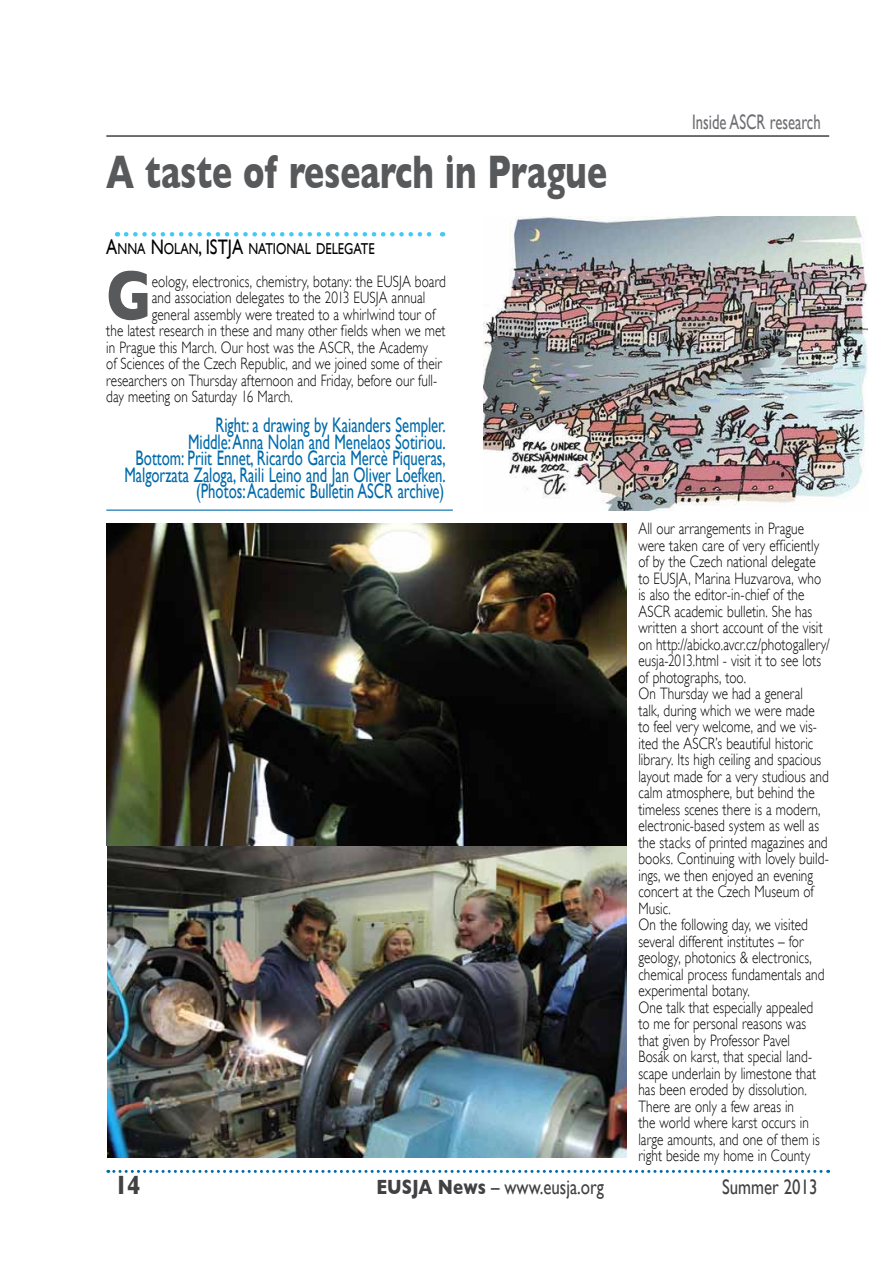
<style>
.page{position:relative;width:893px;height:1263px;background:#fff}
.page>*{position:absolute;margin:0;border:0;box-sizing:border-box;transform-origin:0 0}
.t1{font:700 71.25px "Gill Sans";color:#58595b;scale:.8 1}
.t2{font:700 48px "Gill Sans";color:#58595b;scale:.7 1}
.t3{font:700 27px "Gill Sans";color:#414042;scale:.8 1}
.t4{font:21px/16.5px "Gill Sans";color:#006bab;text-align:right;scale:.7 1}
.t5{font:21px "Gill Sans";color:#414042;scale:.8 1}
.t6{font:21px "Gill Sans";color:#6d6e71;scale:.7 1}
.t7{font:300 16.5px/16.5px "Gill Sans";letter-spacing:.01em;color:#000;scale:.8 1}
.t8{font:15.75px "Gill Sans";color:#000;scale:.8 1}
.s1{font-size:21px}
.s2{font-weight:700}
.s3{font-weight:700;color:#fff}
</style>
<div class="page">
<svg style="left:108px;top:1170px;width:721px;height:3px"></svg>
<svg style="left:126px;top:232px;width:317px;height:4px"></svg>
<hr style="left:106px;top:135px;width:723px;height:2px;background:#000">
<hr style="left:106px;top:510px;width:347px;height:1px;background:#006bab">
<img style="left:106px;top:523px;width:520px;height:634px">
<img style="left:483px;top:216px;width:384px;height:295px">
<h2 class="t2" style="left:106px;top:143px;width:717px">A taste of research in Prague</h2>
<p class="t8" style="left:106px;top:239px;width:337px"><span class="s1">A</span>NNA <span class="s1">N</span> OLAN<span class="s1">, ISTJA</span> NATIONAL DELEGATE</p>
<h1 class="t1" style="left:106px;top:254px;width:58px">G</h1>
<p class="t7" style="left:152px;top:273px;width:369px">eology, electronics, chemistry, botany: the EUSJA board</p>
<p class="t7" style="left:152px;top:289px;width:343px">and association delegates to the 2013 EUSJA annual</p>
<p class="t7" style="left:152px;top:306px;width:356px">general assembly were treated to a whirlwind tour of</p>
<p class="t7" style="left:106px;top:322px;width:425px">the latest research in these and many other fields when we met</p>
<p class="t7" style="left:106px;top:339px;width:404px">in Prague this March. Our host was the ASCR, the Academy</p>
<p class="t7" style="left:106px;top:355px;width:421px">of Sciences of the Czech Republic, and we joined some of their</p>
<p class="t7" style="left:106px;top:372px;width:415px">researchers on Thursday afternoon and Friday, before our full-</p>
<p class="t7" style="left:106px;top:388px;width:235px">day meeting on Saturday 16 March.</p>
<p class="t4" style="left:124px;top:416px;width:461px">Right: a drawing by Kaianders Sempler.<br>Middle: Anna Nolan and Menelaos Sotiriou.<br>Bottom: Priit Ennet, Ricardo Garcia Mercè Piqueras, Malgorzata Zaloga, Raili Leino and Jan Oliver Loefken. (Photos: Academic Bulletin ASCR archive)</p>
<p class="t6" style="left:692px;top:110px;width:185px">Inside ASCR research</p>
<p class="t7" style="left:638px;top:520px;width:241px">All our arrangements in Prague were taken care of very efficiently of by the Czech national delegate to EUSJA, Marina Huzvarova, who is also the editor-in-chief of the<br>ASCR academic bulletin. She has written a short account of the visit on http://abicko.avcr.cz/photogallery/ eusja-2013.html - visit it to see lots of photographs, too.<br>On Thursday we had a general<br>talk, during which we were made to feel very welcome, and we vis&shy;ited the ASCR’s beautiful historic library. Its high ceiling and spacious layout made for a very studious and calm atmosphere, but behind the timeless scenes there is a modern, electronic-based system as well as the stacks of printed magazines and books. Continuing with lovely build&shy;ings, we then enjoyed an evening concert at the Czech Museum of<br>Music.<br>On the following day, we visited several different institutes – for geology, photonics &amp; electronics, chemical process fundamentals and experimental botany.<br>One talk that especially appealed<br>to me for personal reasons was that given by Professor Pavel<br>Bosák on karst, that special land&shy;scape underlain by limestone that has been eroded by dissolution.<br>There are only a few areas in<br>the world where karst occurs in large amounts, and one of them is right beside my home in County</p>
<h3 class="t3" style="left:115px;top:1169px;width:34px">14</h3>
<p class="t5" style="left:376px;top:1175px;width:286px"><span class="s2">EUSJA News</span> – www.eusja.org</p>
<p class="t5" style="left:700px;top:1175px;width:148px"><span class="s3">@</span> Summer 2013</p>
</div>
